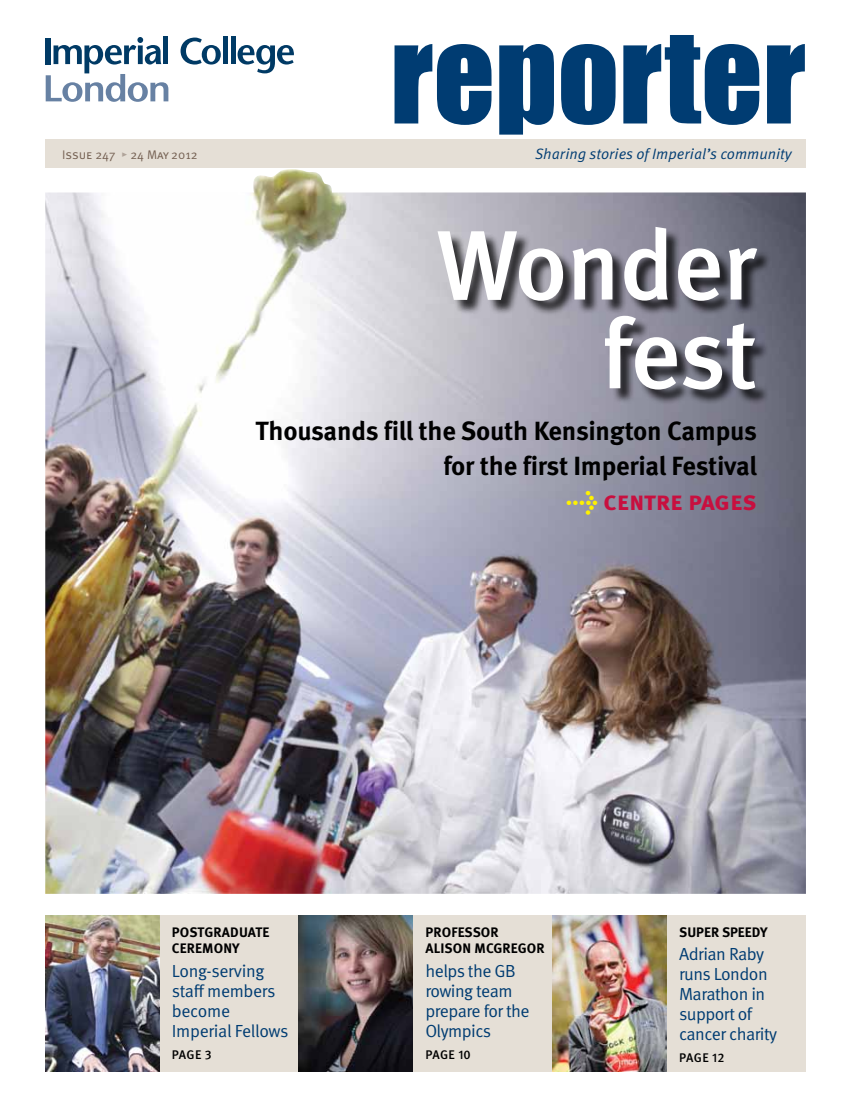
<style>
.page{position:relative;width:851px;height:1117px;background:#fff}
.page>*{position:absolute;margin:0;border:0;box-sizing:border-box;transform-origin:0 0}
.t1{font:120.38px "Impact";color:#003c72}
.t2{font:500 98.5px/88.6px "Meta OT";letter-spacing:-.025em;color:#fff;text-align:right}
.t3{font:700 26.25px/35px "Meta OT";letter-spacing:-.015em;color:#000;text-align:right}
.t4{font:700 26.25px "Meta OT";letter-spacing:-.02em;color:#c80f3f}
.t5{font:17.5px/20px "Meta OT Norm";letter-spacing:-.03em;color:#003c72}
.t6{font:15px "Meta OT Norm Ita";letter-spacing:-.005em;color:#003c72}
.t7{font:700 13.75px/16.2px "Meta OT";letter-spacing:.035em;color:#000}
.t8{font:12.5px "Meta OT Norm";color:#756153}
.t9{font:500 12.5px "Meta OT";letter-spacing:.025em;color:#000}
.s1{color:#b0a49a}
.s2{color:#fff200}
</style>
<div class="page">
<svg style="left:180px;top:38px;width:41px;height:27px"></svg>
<div style="left:223px;top:37px;width:5px;height:27px;background:#003a65"></div>
<hr style="left:231px;top:37px;width:4px;height:27px;background:#003a65">
<svg style="left:237px;top:45px;width:57px;height:28px"></svg>
<svg style="left:46px;top:37px;width:122px;height:65px"></svg>
<div style="left:45px;top:139px;width:760px;height:29px;background:#e5dfd6"></div>
<div style="left:48px;top:915px;width:757px;height:156px;background:#e5dfd6"></div>
<img style="left:45px;top:169px;width:760px;height:724px">
<div style="left:440px;top:229px;width:332px;height:176px;background:#000;opacity:.75"></div>
<img style="left:45px;top:915px;width:114px;height:156px">
<img style="left:552px;top:915px;width:114px;height:156px">
<img style="left:298px;top:915px;width:115px;height:156px">
<h1 class="t1" style="left:390px;top:-17px;width:417px">REPORTER</h1>
<p class="t8" style="left:62px;top:147px;width:137px">Issue 247 <span class="s1">▸</span> 24 May 2012</p>
<p class="t6" style="left:535px;top:144px;width:258px">Sharing stories of Imperial’s community</p>
<h2 class="t2" style="left:436px;top:222px;width:322px">Wonder fest</h2>
<h3 class="t3" style="left:255px;top:413px;width:503px">Thousands fill the South Kensington Campus for the first I mperial Festival</h3>
<h3 class="t4" style="left:566px;top:484px;width:192px"><span class="s2">→</span> centre pages</h3>
<p class="t7" style="left:172px;top:923px;width:99px">postgraduate ceremony</p>
<p class="t5" style="left:172px;top:960px;width:118px">Long-serving staff members become<br>Imperial Fellows</p>
<p class="t9" style="left:172px;top:1046px;width:41px">PAGE 3</p>
<p class="t7" style="left:425px;top:923px;width:121px">Professor<br>Alison McGregor</p>
<p class="t5" style="left:425px;top:960px;width:106px">helps the GB rowing team prepare for the<br>Olympics</p>
<p class="t9" style="left:425px;top:1046px;width:47px">PAGE 10</p>
<p class="t7" style="left:679px;top:923px;width:90px">Super speedy</p>
<p class="t5" style="left:679px;top:944px;width:100px">Adrian Raby runs London<br>Marathon in support of cancer charity</p>
<p class="t9" style="left:679px;top:1050px;width:47px">PAGE 12</p>
</div>
